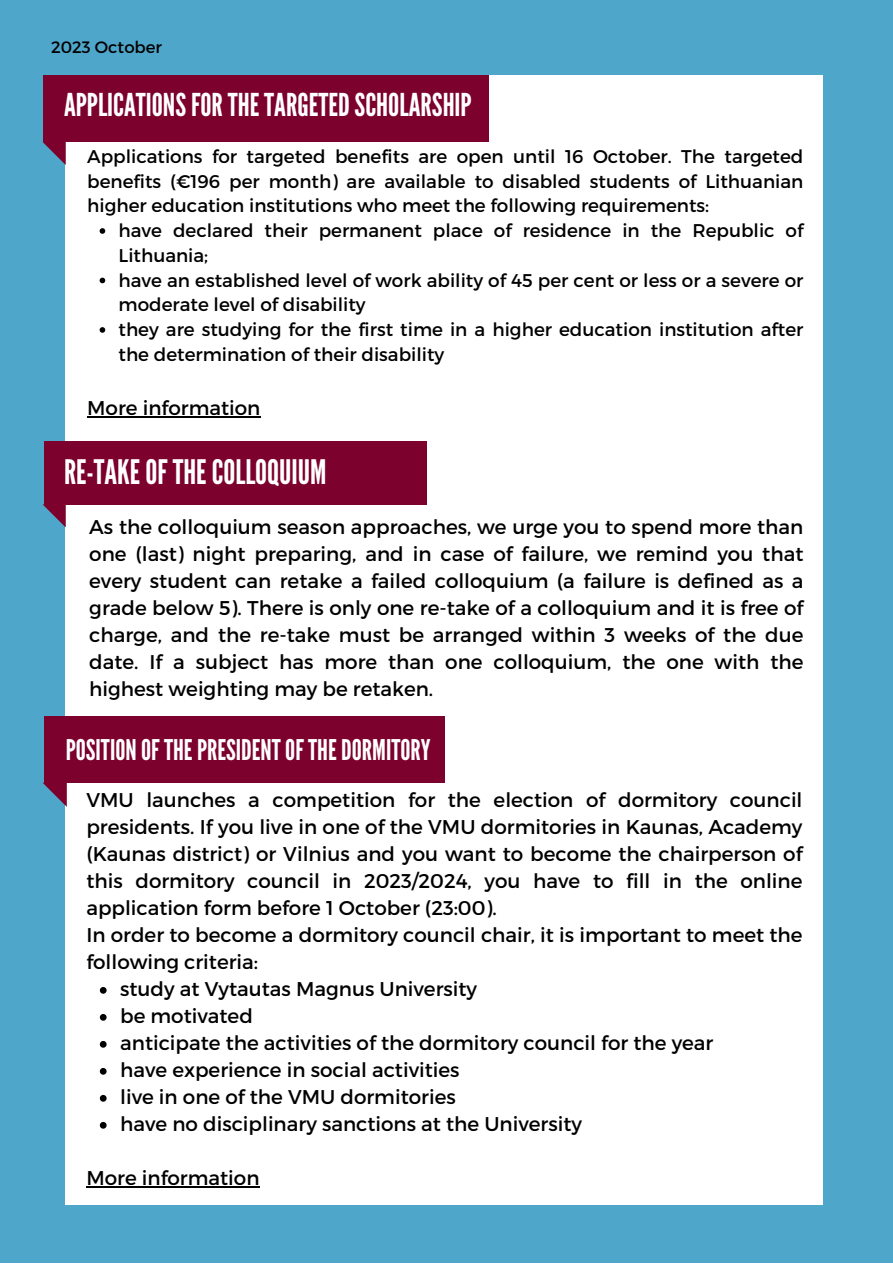
<style>
.page{position:relative;width:893px;height:1264px;background:#fff}
.page>*{position:absolute;margin:0;border:0;box-sizing:border-box;transform-origin:0 0}
.t1{font:33.75px "League Gothic";color:#fff}
.t2{font:31.5px "League Gothic";color:#fff}
.t3{font:28.5px "League Gothic";color:#fff}
.t4{font:19.95px/27px "Montserrat";color:#000;text-align:justify}
.t5{font:18.45px/24.8px "Montserrat";color:#000}
.t6{font:16.5px "Montserrat";color:#000}
</style>
<div class="page">
<div style="left:0;top:0;width:892px;height:1262px;background:#4fa6cb"></div>
<div style="left:66px;top:76px;width:757px;height:1129px;background:#fff"></div>
<div style="left:44px;top:441px;width:382px;height:63px;background:#7c012c"></div>
<svg style="left:43px;top:504px;width:23px;height:23px"></svg>
<div style="left:43px;top:76px;width:445px;height:66px;background:#7c012c"></div>
<svg style="left:43px;top:142px;width:23px;height:23px"></svg>
<svg style="left:100px;top:228px;width:5px;height:6px"></svg>
<svg style="left:100px;top:278px;width:5px;height:5px"></svg>
<svg style="left:100px;top:327px;width:5px;height:6px"></svg>
<hr style="left:87px;top:416px;width:173px;height:1px;background:#000">
<svg style="left:100px;top:987px;width:7px;height:6px"></svg>
<svg style="left:100px;top:1014px;width:7px;height:6px"></svg>
<svg style="left:100px;top:1041px;width:7px;height:6px"></svg>
<svg style="left:100px;top:1068px;width:7px;height:6px"></svg>
<svg style="left:100px;top:1095px;width:7px;height:6px"></svg>
<svg style="left:100px;top:1121px;width:7px;height:7px"></svg>
<hr style="left:86px;top:1185px;width:173px;height:2px;background:#000">
<div style="left:44px;top:716px;width:400px;height:66px;background:#7c012c"></div>
<svg style="left:43px;top:782px;width:24px;height:25px"></svg>
<p class="t6" style="left:51px;top:36px;width:112px">2023 October</p>
<p class="t2" style="left:64px;top:87px;width:409px">APPLICATIONSFORTHETARGETEDSCHOLARSHIP</p>
<p class="t5" style="left:87px;top:143px;width:717px;text-align:justify">Applications for targeted benefits are open until 16 October. The targeted benefits (€196 per month) are available to disabled students of Lithuanian higher education institutions who meet the following requirements:</p>
<p class="t5" style="left:118px;top:217px;width:686px">have declared their permanent place of residence in the Republic of<br>Lithuania;</p>
<p class="t5" style="left:118px;top:267px;width:686px">have an established level of work ability of 45 per cent or less or a severe or moderate level of disability</p>
<p class="t5" style="left:118px;top:316px;width:686px">they are studying for the first time in a higher education institution after the determination of their disability</p>
<p class="t4" style="left:87px;top:393px;width:175px">More information</p>
<p class="t1" style="left:64px;top:452px;width:264px">RE-TAKEOFTHECOLLOQUIUM</p>
<p class="t4" style="left:89px;top:513px;width:715px">As the colloquium season approaches, we urge you to spend more than one (last) night preparing, and in case of failure, we remind you that every student can retake a failed colloquium (a failure is defined as a grade below 5). There is only one re-take of a colloquium and it is free of charge, and the re-take must be arranged within 3 weeks of the due date. If a subject has more than one colloquium, the one with the highest weighting may be retaken.</p>
<p class="t3" style="left:66px;top:733px;width:366px">POSITIONOFTHEPRESIDENTOFTHEDORMITORY</p>
<p class="t4" style="left:86px;top:785px;width:717px">VMU launches a competition for the election of dormitory council presidents. If you live in one of the VMU dormitories in Kaunas, Academy (Kaunas district) or Vilnius and you want to become the chairperson of this dormitory council in 2023/2024, you have to fill in the online application form before 1 October (23:00).</p>
<p class="t4" style="left:86px;top:920px;width:717px">In order to become a dormitory council chair, it is important to meet the following criteria:</p>
<p class="t4" style="left:120px;top:974px;width:358px">study at Vytautas Magnus University</p>
<p class="t4" style="left:120px;top:1001px;width:134px">be motivated</p>
<p class="t4" style="left:120px;top:1028px;width:594px">anticipate the activities of the dormitory council for the year</p>
<p class="t4" style="left:120px;top:1055px;width:341px">have experience in social activities</p>
<p class="t4" style="left:120px;top:1082px;width:337px">live in one of the VMU dormitories</p>
<p class="t4" style="left:120px;top:1109px;width:463px">have no disciplinary sanctions at the University</p>
<p class="t4" style="left:86px;top:1163px;width:175px">More information</p>
</div>
